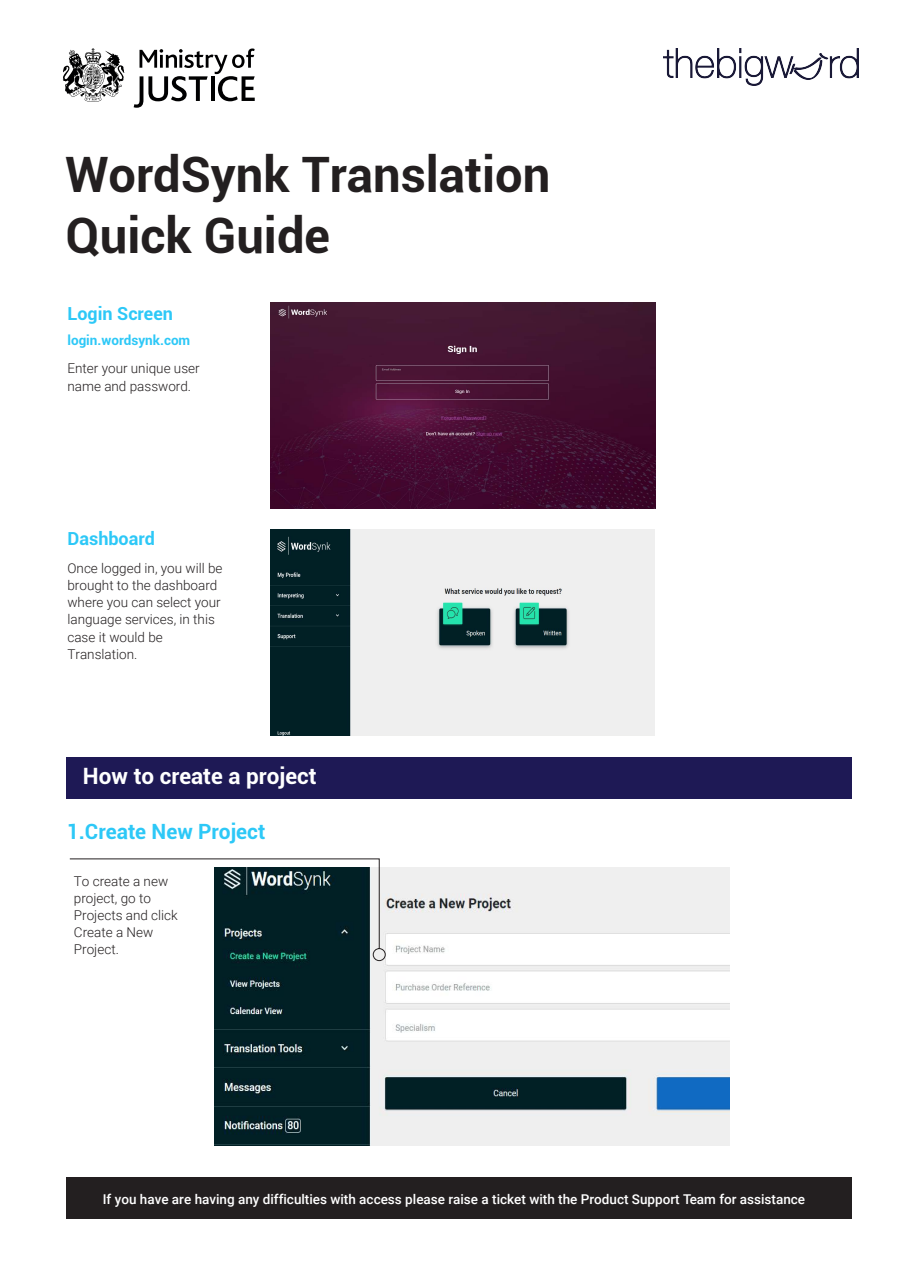
<style>
.page{position:relative;width:906px;height:1262px;background:#fff}
.page>*{position:absolute;margin:0;border:0;box-sizing:border-box;transform-origin:0 0}
.t1{font:700 48.75px/61.1px "Roboto";color:#231f20}
.t2{font:700 22.5px "Roboto";color:#fff}
.t3{font:700 21px "Roboto";color:#2dc8f7}
.t4{font:700 18px "Roboto";color:#2dc8f7}
.t5{font:300 13.5px/17.2px "Roboto";color:#231f20}
.t6{font:500 13.5px "Roboto";color:#fff}
.t7{font:700 13.5px "Roboto";color:#2dc8f7}
</style>
<div class="page">
<img style="left:215px;top:867px;width:514px;height:278px">
<img style="left:270px;top:529px;width:385px;height:206px">
<svg style="left:134px;top:48px;width:121px;height:60px"></svg>
<svg style="left:63px;top:48px;width:62px;height:54px"></svg>
<img style="left:271px;top:302px;width:384px;height:207px">
<div style="left:67px;top:757px;width:785px;height:42px;background:#1e1955"></div>
<div style="left:67px;top:1176px;width:785px;height:42px;background:#231f20"></div>
<svg style="left:69px;top:858px;width:317px;height:103px"></svg>
<img style="left:664px;top:48px;width:194px;height:37px">
<h1 class="t1" style="left:65px;top:142px;width:486px">WordSynk Translation<br>Quick Guide</h1>
<h3 class="t4" style="left:67px;top:300px;width:107px">Login Screen</h3>
<p class="t7" style="left:67px;top:331px;width:124px">login.wordsynk.com</p>
<p class="t5" style="left:67px;top:359px;width:134px">Enter your unique user name and password.</p>
<h3 class="t4" style="left:67px;top:525px;width:89px">Dashboard</h3>
<p class="t5" style="left:67px;top:559px;width:157px">Once logged in, you will be brought to the dashboard where you can select your language services, in this case it would be<br>Translation.</p>
<h2 class="t2" style="left:83px;top:760px;width:235px">How to create a project</h2>
<h3 class="t3" style="left:67px;top:816px;width:200px">1.Create New Project</h3>
<p class="t5" style="left:74px;top:872px;width:105px;line-height:16.8px">To create a new project, go to<br>Projects and click<br>Create a New<br>Project.</p>
<p class="t6" style="left:103px;top:1189px;width:704px">If you have are having any difficulties with access please raise a ticket with the Product Support Team for assistance</p>
</div>
